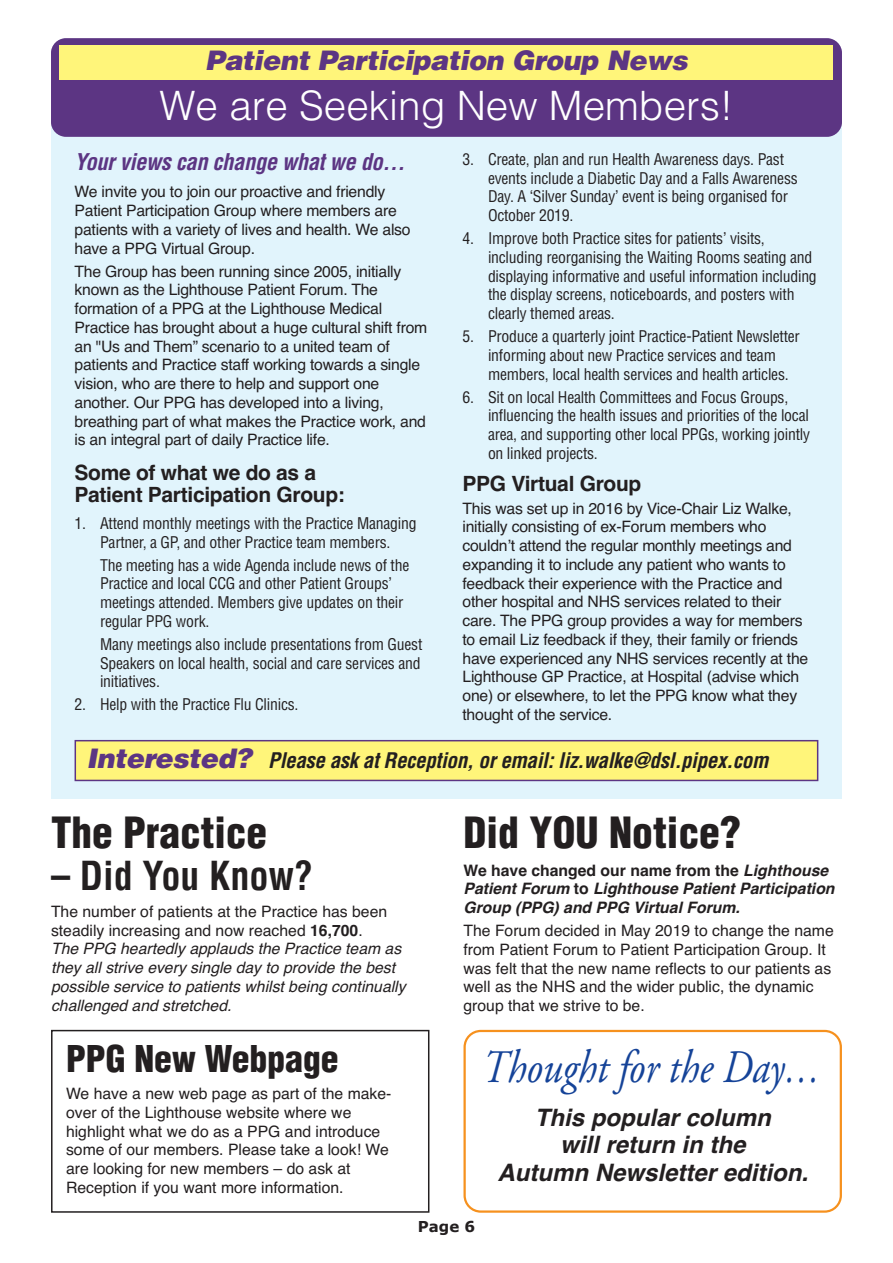
<style>
.page{position:relative;width:893px;height:1263px;background:#fff}
.page>*{position:absolute;margin:0;border:0;box-sizing:border-box;transform-origin:0 0}
.t1{font:italic 46.5px "Adobe Garamond";color:#154398;scale:.86 1}
.t2{font:900 condensed 42px "Helvetica";color:#231f20}
.t3{font:300 40.5px "Helvetica";color:#fff}
.t4{font:700 condensed 39px "Helvetica";color:#231f20}
.t5{font:900 condensed 36px "Helvetica";color:#231f20}
.t6{font:italic 900 27px "Helvetica";letter-spacing:-.015em;color:#5c3583}
.t7{font:italic 700 24px/27.2px "Helvetica";color:#231f20;text-align:center}
.t8{font:italic 700 condensed 22.5px "Helvetica";letter-spacing:-.015em;color:#5c3583}
.t9{font:italic 700 condensed 21px "Helvetica";letter-spacing:-.015em;color:#231f20}
.t10{font:700 21px/21.8px "Helvetica";letter-spacing:-.015em;color:#231f20}
.t11{font:15.75px/18.8px "Helvetica";letter-spacing:-.015em;color:#231f20}
.t12{font:condensed 15.75px/18.8px "Helvetica";letter-spacing:-.015em;color:#231f20}
.t13{font:italic 15.75px/18.8px "Helvetica";color:#231f20}
.t14{font:italic 700 15.75px/18.8px "Helvetica";color:#231f20}
.t15{font:700 15px "Verdana";color:#231f20}
.s1{font-weight:900;font-stretch:normal;font-size:27px;color:#5c3583}
.s2{font-style:normal}
.s3{font-weight:700;font-style:normal}
</style>
<div class="page">
<div style="left:51px;top:67px;width:791px;height:732px;background:#e1f4fc"></div>
<div style="left:51px;top:38px;width:791px;height:99px;background:#5c3583;border-radius:15px"></div>
<div style="left:76px;top:741px;width:741px;height:39px;background:#fff57a"></div>
<div style="left:75px;top:740px;width:743px;height:41px;border:2px solid #5c3583"></div>
<div style="left:60px;top:46px;width:773px;height:34px;background:#fff57a"></div>
<svg style="left:463px;top:1030px;width:379px;height:183px"></svg>
<div style="left:51px;top:1030px;width:378px;height:183px;border:2px solid #231f20"></div>
<h3 class="t6" style="left:205px;top:45px;width:484px">Patient Participation Group News</h3>
<h3 class="t3" style="left:160px;top:71px;width:575px">We are Seeking New Members!</h3>
<h3 class="t8" style="left:75px;top:149px;width:332px">Your views can change what we do…</h3>
<p class="t11" style="left:75px;top:182px;width:338px">We invite you to join our proactive and friendly Patient Participation Group where members are patients with a variety of lives and health. We also have a PPG Virtual Group.</p>
<p class="t11" style="left:75px;top:262px;width:354px">The Group has been running since 2005, initially known as the Lighthouse Patient Forum. The formation of a PPG at the Lighthouse Medical Practice has brought about a huge cultural shift from an "Us and Them” scenario to a united team of patients and Practice staff working towards a single vision, who are there to help and support one another. Our PPG has developed into a living, breathing part of what makes the Practice work, and is an integral part of daily Practice life.</p>
<h3 class="t10" style="left:75px;top:462px;width:272px">Some of what we do as a<br>Patient Participation Group:</h3>
<p class="t12" style="left:75px;top:514px;width:344px;text-align:center">1. Attend monthly meetings with the Practice Managing<br>Partner, a GP, and other Practice team members.</p>
<p class="t12" style="left:100px;top:556px;width:311px">The meeting has a wide Agenda include news of the Practice and local CCG and other Patient Groups’ meetings attended. Members give updates on their regular PPG work.</p>
<p class="t12" style="left:100px;top:635px;width:324px;text-align:justify">Many meetings also include presentations from Guest Speakers on local health, social and care services and initiatives.</p>
<p class="t12" style="left:75px;top:695px;width:225px">2. Help with the Practice Flu Clinics.</p>
<h3 class="t9" style="left:87px;top:748px;width:683px"><span class="s1">Interested?</span> Please ask at Reception, or email: liz.walke@dsl.pipex.com</h3>
<p class="t12" style="left:488px;top:150px;width:311px;text-indent:-26px">3. Create, plan and run Health Awareness days. Past events include a Diabetic Day and a Falls Awareness Day. A ‘Silver Sunday’ event is being organised for October 2019.</p>
<p class="t12" style="left:488px;top:229px;width:330px;text-indent:-26px">4. Improve both Practice sites for patients’ visits, including reorganising the Waiting Rooms seating and displaying informative and useful information including the display screens, noticeboards, and posters with clearly themed areas.</p>
<p class="t12" style="left:488px;top:327px;width:313px;text-indent:-26px">5. Produce a quarterly joint Practice-Patient Newsletter informing about new Practice services and team members, local health services and health articles.</p>
<p class="t12" style="left:488px;top:388px;width:324px;text-indent:-26px">6. Sit on local Health Committees and Focus Groups, influencing the health issues and priorities of the local area, and supporting other local PPGs, working jointly on linked projects.</p>
<h3 class="t10" style="left:462px;top:472px;width:180px">PPG Virtual Group</h3>
<p class="t11" style="left:462px;top:499px;width:347px">This was set up in 2016 by Vice-Chair Liz Walke, initially consisting of ex-Forum members who couldn’t attend the regular monthly meetings and expanding it to include any patient who wants to feedback their experience with the Practice and other hospital and NHS services related to their care. The PPG group provides a way for members to email Liz feedback if they, their family or friends have experienced any NHS services recently at the Lighthouse GP Practice, at Hospital (advise which one) or elsewhere, to let the PPG know what they thought of the service.</p>
<h2 class="t2" style="left:51px;top:809px;width:218px">The Practice</h2>
<h3 class="t4" style="left:51px;top:853px;width:264px">– Did You Know?</h3>
<p class="t13" style="left:51px;top:902px;width:356px"><span class="s2">The number of patients at the Practice has been steadily increasing and now reached</span> <span class="s3">16,700</span><span class="s2">.<br></span>The PPG heartedly applauds the Practice team as they all strive every single day to provide the best possible service to patients whilst being continually challenged and stretched.</p>
<h3 class="t5" style="left:66px;top:1038px;width:274px">PPG New Webpage</h3>
<p class="t11" style="left:66px;top:1084px;width:327px">We have a new web page as part of the make&shy;over of the Lighthouse website where we highlight what we do as a PPG and introduce some of our members. Please take a look! We are looking for new members – do ask at Reception if you want more information.</p>
<h2 class="t2" style="left:463px;top:809px;width:279px">Did YOU Notice?</h2>
<p class="t14" style="left:463px;top:861px;width:373px"><span class="s2">We have changed our name from the</span> Lighthouse<br>Patient Forum <span class="s2">to</span> Lighthouse Patient Participation<br>Group (PPG) and PPG Virtual Forum.</p>
<p class="t11" style="left:463px;top:921px;width:372px">The Forum decided in May 2019 to change the name from Patient Forum to Patient Participation Group. It was felt that the new name reflects to our patients as well as the NHS and the wider public, the dynamic group that we strive to be.</p>
<h1 class="t1" style="left:482px;top:1049px;width:395px">Thought for the Day…</h1>
<h3 class="t7" style="left:497px;top:1104px;width:312px">This popular column<br>will return in the<br>Autumn Newsletter edition.</h3>
<p class="t15" style="left:418px;top:1217px;width:59px">Page 6</p>
</div>
